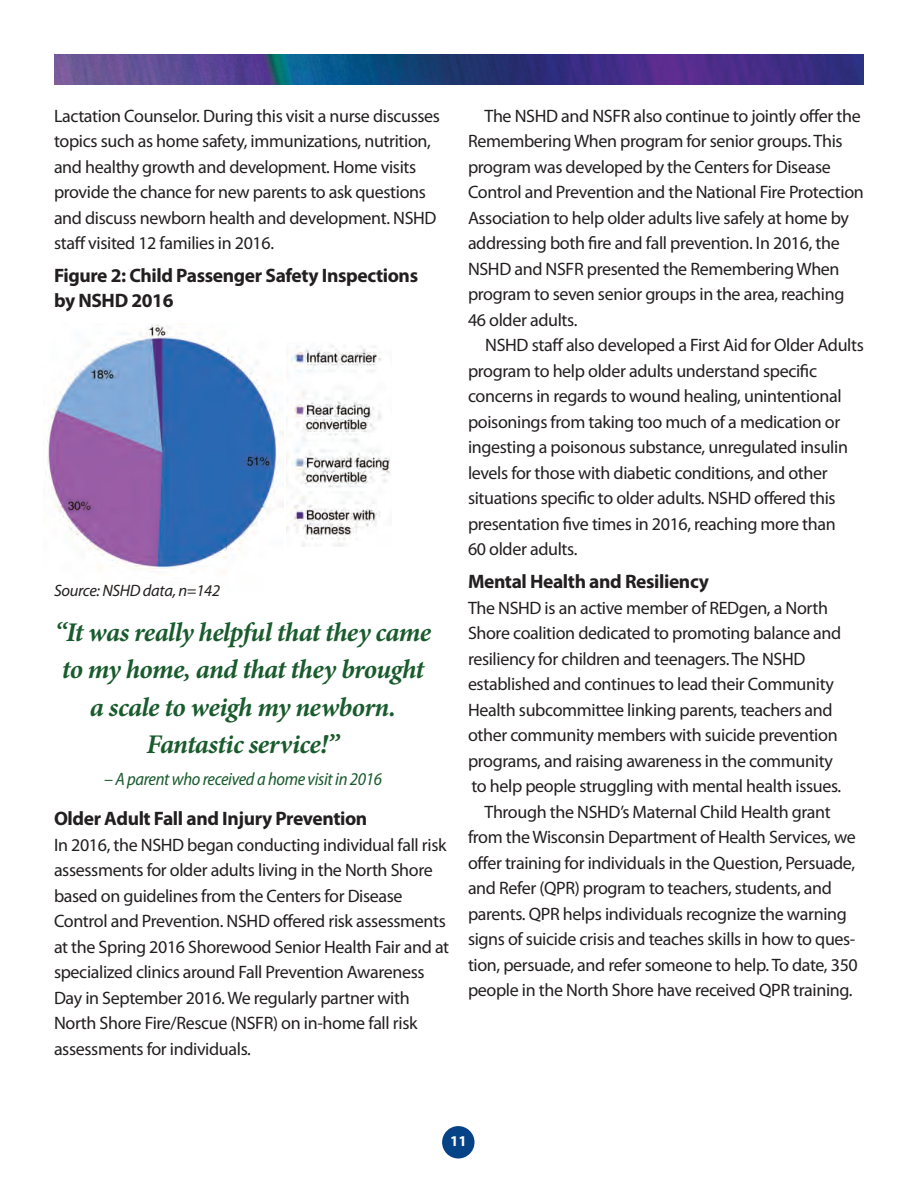
<style>
.page{position:relative;width:918px;height:1188px;background:#fff}
.page>*{position:absolute;margin:0;border:0;box-sizing:border-box;transform-origin:0 0}
.t1{font:italic 700 27px/37.5px "Minion Pro";letter-spacing:-.025em;color:#1a5b2e;text-align:center}
.t2{font:700 19.5px/25.5px "Myriad Pro";letter-spacing:-.02em;color:#231f20}
.t3{font:18px/25.5px "Myriad Pro";letter-spacing:-.02em;color:#231f20}
.t4{font:italic semi-condensed 18px "Myriad Pro";letter-spacing:-.02em;color:#1a5b2e}
.t5{font:italic 16.5px "Myriad Pro";letter-spacing:-.02em;color:#231f20}
.t6{font:700 15px "Myriad Pro";color:#fff}
</style>
<div class="page">
<div style="left:442px;top:1126px;width:33px;height:32px;background:#054286;border-radius:50%"></div>
<img style="left:47px;top:323px;width:237px;height:247px">
<img style="left:287px;top:345px;width:103px;height:202px">
<img style="left:54px;top:54px;width:810px;height:30px">
<p class="t3" style="left:54px;top:104px;width:388px">Lactation Counselor. During this visit a nurse discusses topics such as home safety, immunizations, nutrition, and healthy growth and development. Home visits provide the chance for new parents to ask questions and discuss newborn health and development. NSHD staff visited 12 families in 2016.</p>
<p class="t2" style="left:54px;top:264px;width:366px">Figure 2: Child Passenger Safety Inspections by NSHD 2016</p>
<p class="t5" style="left:54px;top:584px;width:168px">Source: NSHD data, n=142</p>
<h1 class="t1" style="left:55px;top:616px;width:378px">“It was really helpful that they came to my home, and that they brought a scale to weigh my newborn.<br>Fantastic service!”</h1>
<p class="t4" style="left:104px;top:772px;width:279px">– A parent who received a home visit in 2016</p>
<p class="t2" style="left:54px;top:807px;width:315px">Older Adult Fall and Injury Prevention</p>
<p class="t3" style="left:54px;top:833px;width:397px">In 2016, the NSHD began conducting individual fall risk assessments for older adults living in the North Shore based on guidelines from the Centers for Disease Control and Prevention. NSHD offered risk assessments at the Spring 2016 Shorewood Senior Health Fair and at specialized clinics around Fall Prevention Awareness Day in September 2016. We regularly partner with North Shore Fire/Rescue (NSFR) on in-home fall risk assessments for individuals.</p>
<p class="t3" style="left:468px;top:104px;width:397px;text-indent:17px">The NSHD and NSFR also continue to jointly offer the Remembering When program for senior groups. This program was developed by the Centers for Disease Control and Prevention and the National Fire Protection Association to help older adults live safely at home by addressing both fire and fall prevention. In 2016, the NSHD and NSFR presented the Remembering When program to seven senior groups in the area, reaching 46 older adults.</p>
<p class="t3" style="left:468px;top:334px;width:397px;text-indent:17px">NSHD staff also developed a First Aid for Older Adults program to help older adults understand specific concerns in regards to wound healing, unintentional poisonings from taking too much of a medication or ingesting a poisonous substance, unregulated insulin levels for those with diabetic conditions, and other situations specific to older adults. NSHD offered this presentation five times in 2016, reaching more than<br>60 older adults.</p>
<p class="t2" style="left:468px;top:570px;width:242px">Mental Health and Resiliency</p>
<p class="t3" style="left:468px;top:596px;width:362px">The NSHD is an active member of REDgen, a North</p>
<p class="t3" style="left:468px;top:622px;width:375px">Shore coalition dedicated to promoting balance and</p>
<p class="t3" style="left:468px;top:647px;width:339px">resiliency for children and teenagers. The NSHD</p>
<p class="t3" style="left:468px;top:673px;width:367px">established and continues to lead their Community</p>
<p class="t3" style="left:468px;top:698px;width:366px">Health subcommittee linking parents, teachers and</p>
<p class="t3" style="left:468px;top:724px;width:371px">other community members with suicide prevention</p>
<p class="t3" style="left:468px;top:749px;width:366px">programs, and raising awareness in the community</p>
<p class="t3" style="left:471px;top:775px;width:371px">to help people struggling with mental health issues.</p>
<p class="t3" style="left:485px;top:800px;width:348px">Through the NSHD’s Maternal Child Health grant</p>
<p class="t3" style="left:468px;top:826px;width:389px">from the Wisconsin Department of Health Services, we</p>
<p class="t3" style="left:468px;top:851px;width:389px">offer training for individuals in the Question, Persuade,</p>
<p class="t3" style="left:468px;top:877px;width:365px">and Refer (QPR) program to teachers, students, and</p>
<p class="t3" style="left:468px;top:902px;width:380px">parents. QPR helps individuals recognize the warning</p>
<p class="t3" style="left:468px;top:928px;width:389px">signs of suicide crisis and teaches skills in how to ques-</p>
<p class="t3" style="left:468px;top:953px;width:391px">tion, persuade, and refer someone to help. To date, 350</p>
<p class="t3" style="left:468px;top:979px;width:386px">people in the North Shore have received QPR training.</p>
<p class="t6" style="left:450px;top:1136px;width:18px">11</p>
</div>
